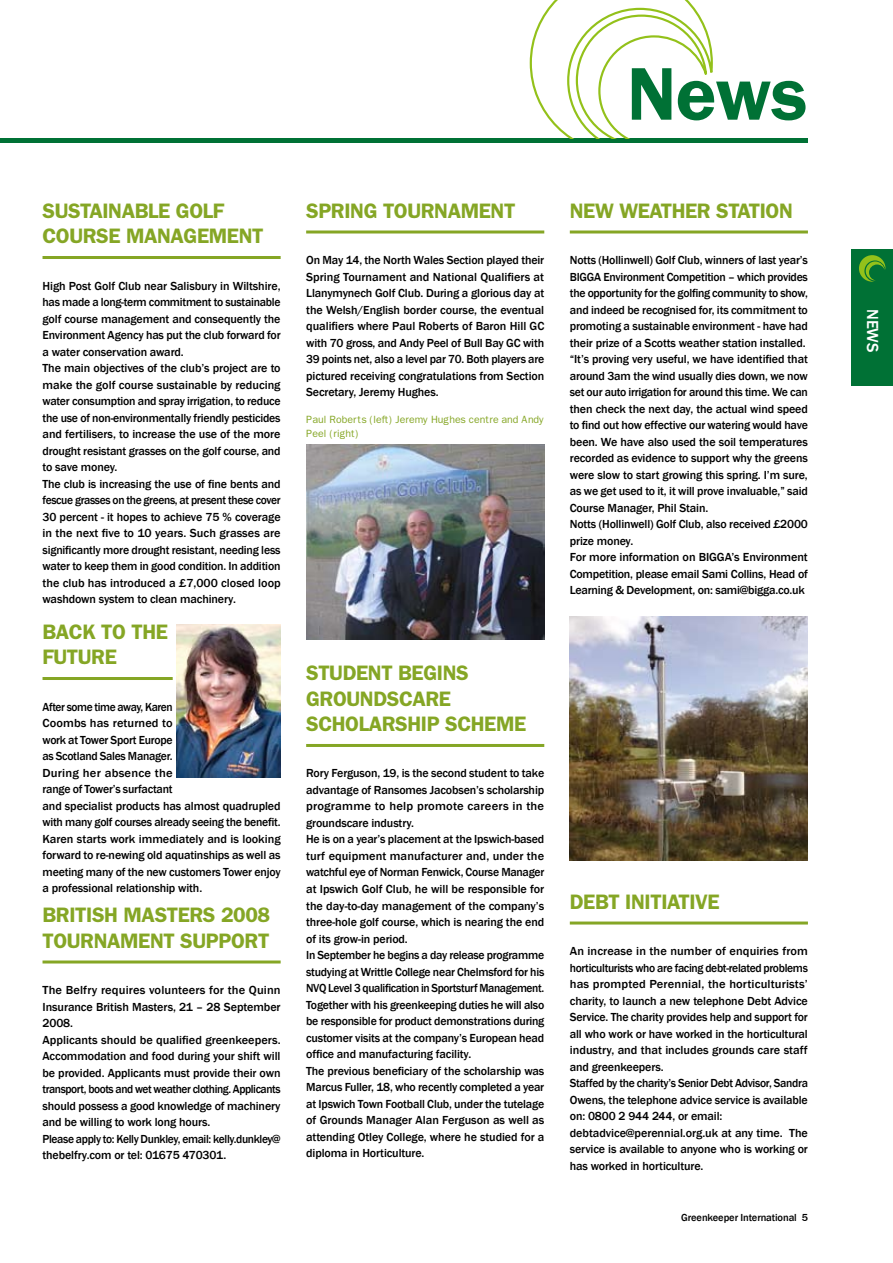
<style>
.page{position:relative;width:893px;height:1263px;background:#fff}
.page>*{position:absolute;margin:0;border:0;box-sizing:border-box;transform-origin:0 0}
.t1{font:600 75px "Franklin Gothic";color:#007135}
.t2{font:600 21px/25.5px "Franklin Gothic";letter-spacing:-.02em;color:#85a625}
.t3{font:500 16.5px "Franklin Gothic";color:#fff}
.t4{font:500 12px/16.5px "Franklin Gothic";letter-spacing:-.01em;color:#000}
.t5{font:500 12px/16.5px "Franklin Gothic";letter-spacing:-.01em;color:#000;scale:1.04 1}
.t6{font:500 12px/16.5px "Franklin Gothic";letter-spacing:-.01em;color:#000;scale:.95 1}
.t7{font:10.5px/13.5px "Franklin Gothic";letter-spacing:-.005em;color:#85a625}
.t8{font:500 10.5px "Franklin Gothic";letter-spacing:-.01em;color:#000}
</style>
<div class="page">
<div style="left:852px;top:249px;width:41px;height:137px;background:#007135"></div>
<hr style="left:0;top:139px;width:808px;height:4px;background:#007135">
<svg style="left:859px;top:255px;width:26px;height:27px"></svg>
<svg style="left:529px;top:0;width:185px;height:139px"></svg>
<hr style="left:570px;top:921px;width:238px;height:3px;background:#85a625">
<hr style="left:43px;top:256px;width:238px;height:3px;background:#85a625">
<hr style="left:43px;top:677px;width:130px;height:3px;background:#85a625">
<hr style="left:306px;top:230px;width:238px;height:3px;background:#85a625">
<hr style="left:306px;top:744px;width:238px;height:3px;background:#85a625">
<hr style="left:570px;top:230px;width:238px;height:3px;background:#85a625">
<img style="left:570px;top:617px;width:238px;height:244px">
<img style="left:306px;top:444px;width:238px;height:195px">
<hr style="left:43px;top:960px;width:238px;height:3px;background:#85a625">
<img style="left:177px;top:625px;width:104px;height:152px">
<h1 class="t1" style="left:627px;top:50px;width:182px">News</h1>
<h2 class="t2" style="left:43px;top:198px;width:222px">SUSTAINABLE GOLF<br>COURSE MANAGEMENT</h2>
<p class="t4" style="left:43px;top:277px;width:240px">High Post Golf Club near Salisbury in Wiltshire, has made a long-term commitment to sustainable golf course management and consequently the Environment Agency has put the club forward for a water conservation award.<br>The main objectives of the club’s project are to make the golf course sustainable by reducing water consumption and spray irrigation, to reduce the use of non-environmentally friendly pesticides and fertilisers, to increase the use of the more drought resistant grasses on the golf course, and to save money.<br>The club is increasing the use of fine bents and fescue grasses on the greens, at present these cover 30 percent - it hopes to achieve 75 % coverage in the next five to 10 years. Such grasses are significantly more drought resistant, needing less water to keep them in good condition. In addition the club has introduced a £7,000 closed loop washdown system to clean machinery.</p>
<h2 class="t2" style="left:43px;top:619px;width:127px">BACK TO THE<br>FUTURE</h2>
<p class="t6" style="left:43px;top:698px;width:252px">After some time away, Karen<br>Coombs has returned to<br>work at Tower Sport Europe<br>as Scotland Sales Manager.<br>During her absence the<br>range of Tower’s surfactant<br>and specialist products has almost quadrupled with many golf courses already seeing the benefit.<br>Karen starts work immediately and is looking forward to re-newing old aquatinships as well as meeting many of the new customers Tower enjoy a professional relationship with.</p>
<h2 class="t2" style="left:43px;top:902px;width:229px">BRITISH MASTERS 2008<br>TOURNAMENT SUPPORT</h2>
<p class="t5" style="left:43px;top:982px;width:230px">The Belfry requires volunteers for the Quinn Insurance British Masters, 21 – 28 September 2008.<br>Applicants should be qualified greenkeepers.<br>Accommodation and food during your shift will be provided. Applicants must provide their own transport, boots and wet weather clothing. Applicants should possess a good knowledge of machinery and be willing to work long hours.<br>Please apply to: Kelly Dunkley, email: kelly.dunkley@ thebelfry.com or tel: 01675 470301.</p>
<h2 class="t2" style="left:306px;top:198px;width:211px">SPRING TOURNAMENT</h2>
<p class="t4" style="left:306px;top:252px;width:240px;text-align:justify">On May 14, the North Wales Section played their Spring Tournament and National Qualifiers at Llanymynech Golf Club. During a glorious day at the Welsh/English border course, the eventual qualifiers where Paul Roberts of Baron Hill GC with 70 gross, and Andy Peel of Bull Bay GC with 39 points net, also a level par 70. Both players are pictured receiving congratulations from Section Secretary, Jeremy Hughes.</p>
<p class="t7" style="left:306px;top:413px;width:240px">Paul Roberts (left) Jeremy Hughes centre and Andy<br>Peel (right)</p>
<h2 class="t2" style="left:570px;top:198px;width:225px">NEW WEATHER STATION</h2>
<p class="t4" style="left:570px;top:252px;width:240px">Notts (Hollinwell) Golf Club, winners of last year’s BIGGA Environment Competition – which provides the opportunity for the golfing community to show, and indeed be recognised for, its commitment to promoting a sustainable environment - have had their prize of a Scotts weather station installed. “It’s proving very useful, we have identified that around 3am the wind usually dies down, we now set our auto irrigation for around this time. We can then check the next day, the actual wind speed to find out how effective our watering would have been. We have also used the soil temperatures recorded as evidence to support why the greens were slow to start growing this spring. I’m sure, as we get used to it, it will prove invaluable,” said Course Manager, Phil Stain.<br>Notts (Hollinwell) Golf Club, also received £2000 prize money.<br>For more information on BIGGA’s Environment Competition, please email Sami Collins, Head of Learning &amp; Development, on: sami@bigga.co.uk</p>
<h2 class="t2" style="left:306px;top:660px;width:222px">STUDENT BEGINS<br>GROUNDSCARE<br>SCHOLARSHIP SCHEME</h2>
<p class="t4" style="left:306px;top:765px;width:240px">Rory Ferguson, 19, is the second student to take advantage of Ransomes Jacobsen’s scholarship programme to help promote careers in the groundscare industry.<br>He is on a year’s placement at the Ipswich-based turf equipment manufacturer and, under the watchful eye of Norman Fenwick, Course Manager at Ipswich Golf Club, he will be responsible for the day-to-day management of the company’s three-hole golf course, which is nearing the end of its grow-in period.<br>In September he begins a day release programme studying at Writtle College near Chelmsford for his NVQ Level 3 qualification in Sportsturf Management.<br>Together with his greenkeeping duties he will also be responsible for product demonstrations during customer visits at the company’s European head office and manufacturing facility.<br>The previous beneficiary of the scholarship was Marcus Fuller, 18, who recently completed a year at Ipswich Town Football Club, under the tutelage of Grounds Manager Alan Ferguson as well as attending Otley College, where he studied for a diploma in Horticulture.</p>
<h2 class="t2" style="left:570px;top:889px;width:151px">DEBT INITIATIVE</h2>
<p class="t4" style="left:570px;top:943px;width:240px">An increase in the number of enquiries from horticulturists who are facing debt-related problems has prompted Perennial, the horticulturists’ charity, to launch a new telephone Debt Advice Service. The charity provides help and support for all who work or have worked in the horticultural industry, and that includes grounds care staff and greenkeepers.<br>Staffed by the charity’s Senior Debt Advisor, Sandra Owens, the telephone advice service is available on: 0800 2 944 244, or email: debtadvice@perennial.org.uk at any time. The service is available to anyone who is working or has worked in horticulture.</p>
<p class="t8" style="left:681px;top:1211px;width:128px">Greenkeeper International 5</p>
<h3 class="t3" style="left:883px;top:309px;width:45px;rotate:90deg">NEWS</h3>
</div>
